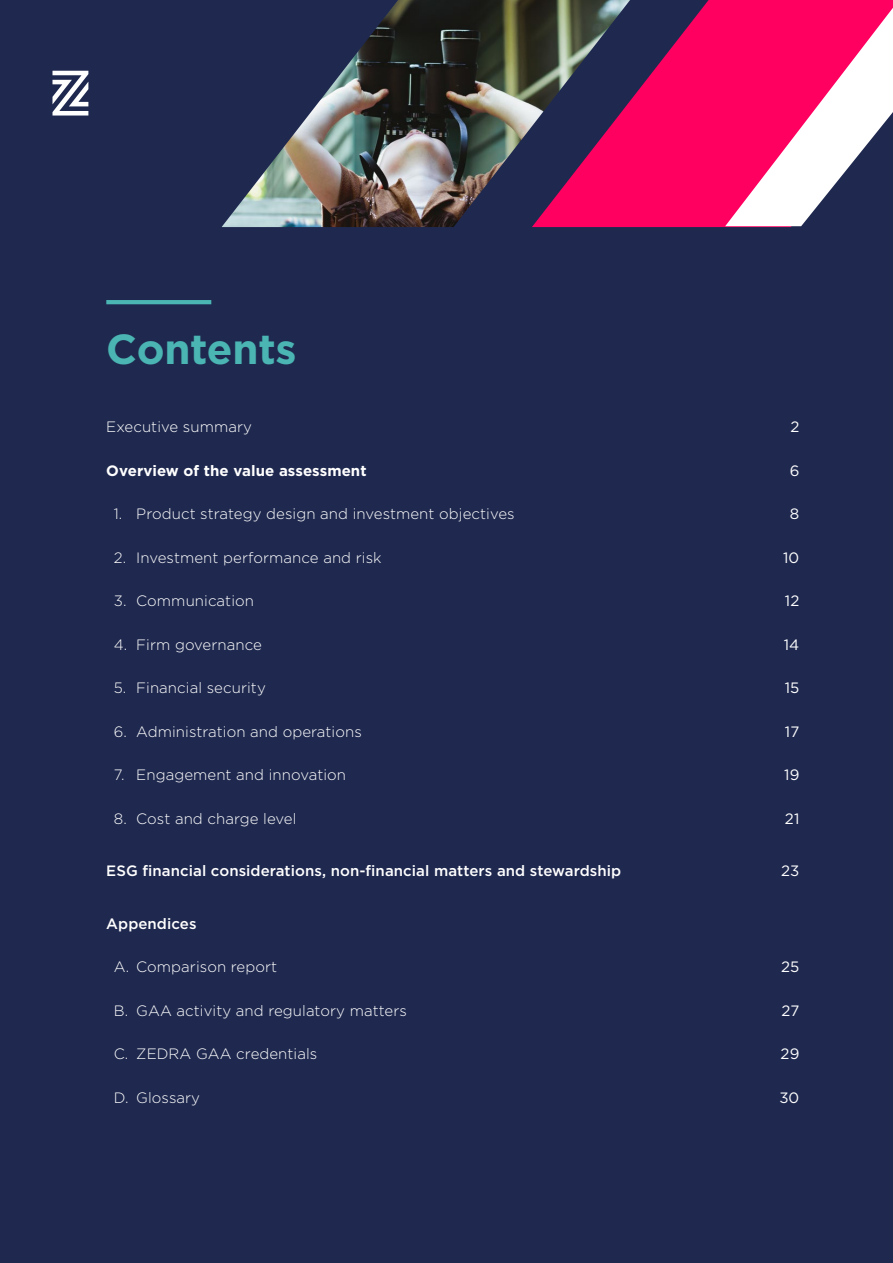
<style>
.page{position:relative;width:893px;height:1263px;background:#1f294f}
.page>*{position:absolute;margin:0;border:0;box-sizing:border-box;transform-origin:0 0}
.t1{font:700 42px "Gotham";letter-spacing:-.005em;color:#4ab5b3}
.t2{font:300 15px "Gotham";letter-spacing:.005em;color:#fff}
.t3{font:500 15px "Gotham";letter-spacing:.005em;color:#fff}
.t4{font:700 15px "Gotham";letter-spacing:.005em;color:#fff}
.t5{font:15px "Gotham";letter-spacing:.005em;color:#fff}
</style>
<div class="page">
<svg style="left:52px;top:71px;width:36px;height:45px"></svg>
<hr style="left:106px;top:300px;width:105px;height:4px;background:#4ab5b3">
<img style="left:222px;top:0;width:310px;height:227px">
<svg style="left:532px;top:0;width:361px;height:227px;fill:#ff0061"></svg>
<svg style="left:725px;top:8px;width:168px;height:218px;background:#df6096"></svg>
<h1 class="t1" style="left:106px;top:321px;width:192px">Contents</h1>
<p class="t2" style="left:106px;top:417px;width:147px">Executive summary</p>
<p class="t5" style="left:790px;top:417px;width:10px">2</p>
<p class="t4" style="left:106px;top:460px;width:262px">Overview of the value assessment</p>
<p class="t5" style="left:790px;top:461px;width:11px">6</p>
<p class="t2" style="left:114px;top:504px;width:402px">1. Product strategy design and investment objectives</p>
<p class="t5" style="left:790px;top:504px;width:11px">8</p>
<p class="t2" style="left:114px;top:548px;width:269px">2. Investment performance and risk</p>
<p class="t5" style="left:783px;top:548px;width:18px">10</p>
<p class="t2" style="left:114px;top:591px;width:142px">3. Communication</p>
<p class="t5" style="left:785px;top:591px;width:16px">12</p>
<p class="t2" style="left:114px;top:635px;width:150px">4. Firm governance</p>
<p class="t5" style="left:784px;top:635px;width:17px">14</p>
<p class="t2" style="left:114px;top:678px;width:154px">5. Financial security</p>
<p class="t5" style="left:785px;top:678px;width:16px">15</p>
<p class="t2" style="left:114px;top:722px;width:250px">6. Administration and operations</p>
<p class="t5" style="left:785px;top:722px;width:16px">17</p>
<p class="t2" style="left:114px;top:765px;width:234px">7. Engagement and innovation</p>
<p class="t5" style="left:784px;top:765px;width:17px">19</p>
<p class="t2" style="left:114px;top:809px;width:184px">8. Cost and charge level</p>
<p class="t5" style="left:785px;top:809px;width:16px">21</p>
<p class="t3" style="left:106px;top:861px;width:516px">ESG financial considerations, non-financial matters and stewardship</p>
<p class="t5" style="left:781px;top:861px;width:20px">23</p>
<p class="t3" style="left:106px;top:913px;width:92px">Appendices</p>
<p class="t2" style="left:114px;top:957px;width:165px">A. Comparison report</p>
<p class="t5" style="left:781px;top:957px;width:20px">25</p>
<p class="t2" style="left:114px;top:1001px;width:295px">B. GAA activity and regulatory matters</p>
<p class="t5" style="left:781px;top:1001px;width:19px">27</p>
<p class="t2" style="left:114px;top:1044px;width:205px">C. ZEDRA GAA credentials</p>
<p class="t5" style="left:781px;top:1044px;width:20px">29</p>
<p class="t2" style="left:114px;top:1088px;width:88px">D. Glossary</p>
<p class="t5" style="left:779px;top:1088px;width:21px">30</p>
</div>
